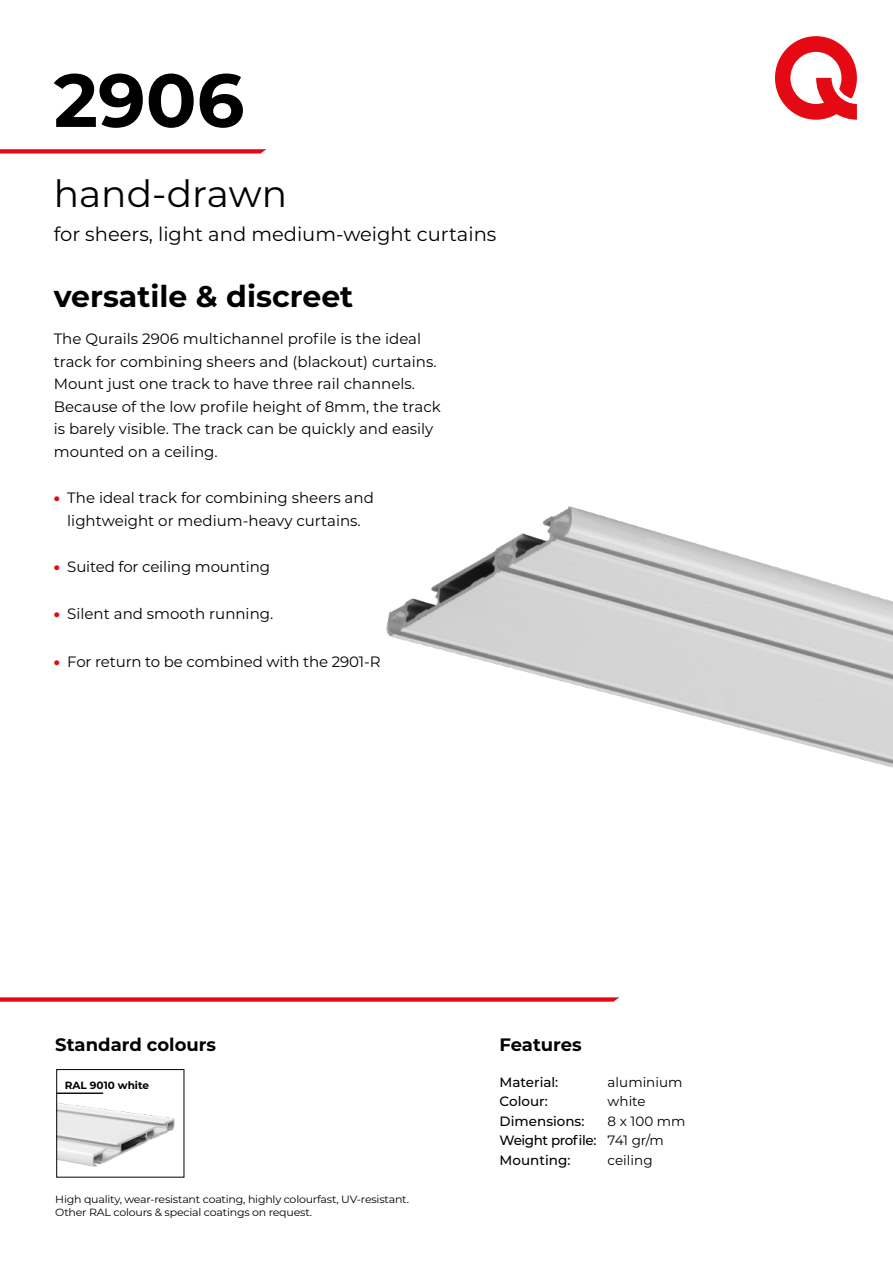
<style>
.page{position:relative;width:893px;height:1263px;background:#fff}
.page>*{position:absolute;margin:0;border:0;box-sizing:border-box;transform-origin:0 0}
.t1{font:700 75px "Montserrat";color:#000}
.t2{font:37.5px "Montserrat";color:#000}
.t3{font:700 30px "Montserrat";color:#000}
.t4{font:19.5px "Montserrat";color:#000}
.t5{font:700 18px "Montserrat";color:#000}
.t6{font:15px/22.5px "Montserrat";color:#000}
.t7{font:500 13.5px/19.5px "Montserrat";letter-spacing:-.03em;color:#000}
.t8{font:500 13.5px "Montserrat";color:#000}
.t9{font:13.5px "Montserrat";color:#000}
.t10{font:10.5px/13.5px "Montserrat";letter-spacing:-.02em;color:#000;scale:1.05 1}
.t11{font:700 10.5px "Montserrat";color:#000}
.s1{font-weight:900;color:#e60a14}
.s2{font-weight:400}
</style>
<div class="page">
<img style="left:386px;top:506px;width:507px;height:262px">
<img style="left:59px;top:1092px;width:116px;height:75px">
<hr style="left:56px;top:1093px;width:47px;height:1px;background:#000">
<svg style="left:0;top:997px;width:619px;height:5px;background:#e82b35"></svg>
<svg style="left:775px;top:36px;width:82px;height:84px"></svg>
<svg style="left:0;top:149px;width:266px;height:4px"></svg>
<h1 class="t1" style="left:54px;top:46px;width:192px">2906</h1>
<h2 class="t2" style="left:54px;top:167px;width:235px">hand-drawn</h2>
<h3 class="t4" style="left:54px;top:221px;width:444px">for sheers, light and medium-weight curtains</h3>
<h3 class="t3" style="left:54px;top:274px;width:301px">versatile &amp; discreet</h3>
<p class="t6" style="left:54px;top:327px;width:388px">The Qurails 2906 multichannel profile is the ideal track for combining sheers and (blackout) curtains.<br>Mount just one track to have three rail channels.<br>Because of the low profile height of 8mm, the track is barely visible. The track can be quickly and easily mounted on a ceiling.</p>
<p class="t6" style="left:54px;top:486px;width:322px;text-align:center"><span class="s1">•</span> The ideal track for combining sheers and lightweight or medium-heavy curtains.</p>
<p class="t6" style="left:54px;top:555px;width:218px"><span class="s1">•</span> Suited for ceiling mounting</p>
<p class="t6" style="left:54px;top:601px;width:221px"><span class="s1">•</span> Silent and smooth running.</p>
<p class="t6" style="left:54px;top:649px;width:328px"><span class="s1">•</span> For return to be combined with the 2901-R</p>
<p class="t5" style="left:55px;top:1031px;width:162px">Standard colours</p>
<p class="t11" style="left:65px;top:1077px;width:86px">RAL 9010 white</p>
<p class="t10" style="left:55px;top:1192px;width:338px">High quality, wear-resistant coating, highly colourfast, UV-resistant.<br>Other RAL colours &amp; special coatings on request.</p>
<p class="t5" style="left:500px;top:1031px;width:84px">Features</p>
<p class="t8" style="left:500px;top:1072px;width:60px">Material:</p>
<p class="t9" style="left:608px;top:1073px;width:76px">aluminium</p>
<p class="t8" style="left:500px;top:1092px;width:50px">Colour:</p>
<p class="t9" style="left:608px;top:1092px;width:40px">white</p>
<p class="t8" style="left:500px;top:1111px;width:86px">Dimensions:</p>
<p class="t7" style="left:500px;top:1110px;width:187px;text-indent:108px"><span class="s2">8 x 100 mm<br></span>Weight profile: <span class="s2">741 gr/m<br></span>Mounting:</p>
<p class="t9" style="left:608px;top:1150px;width:46px">ceiling</p>
</div>
